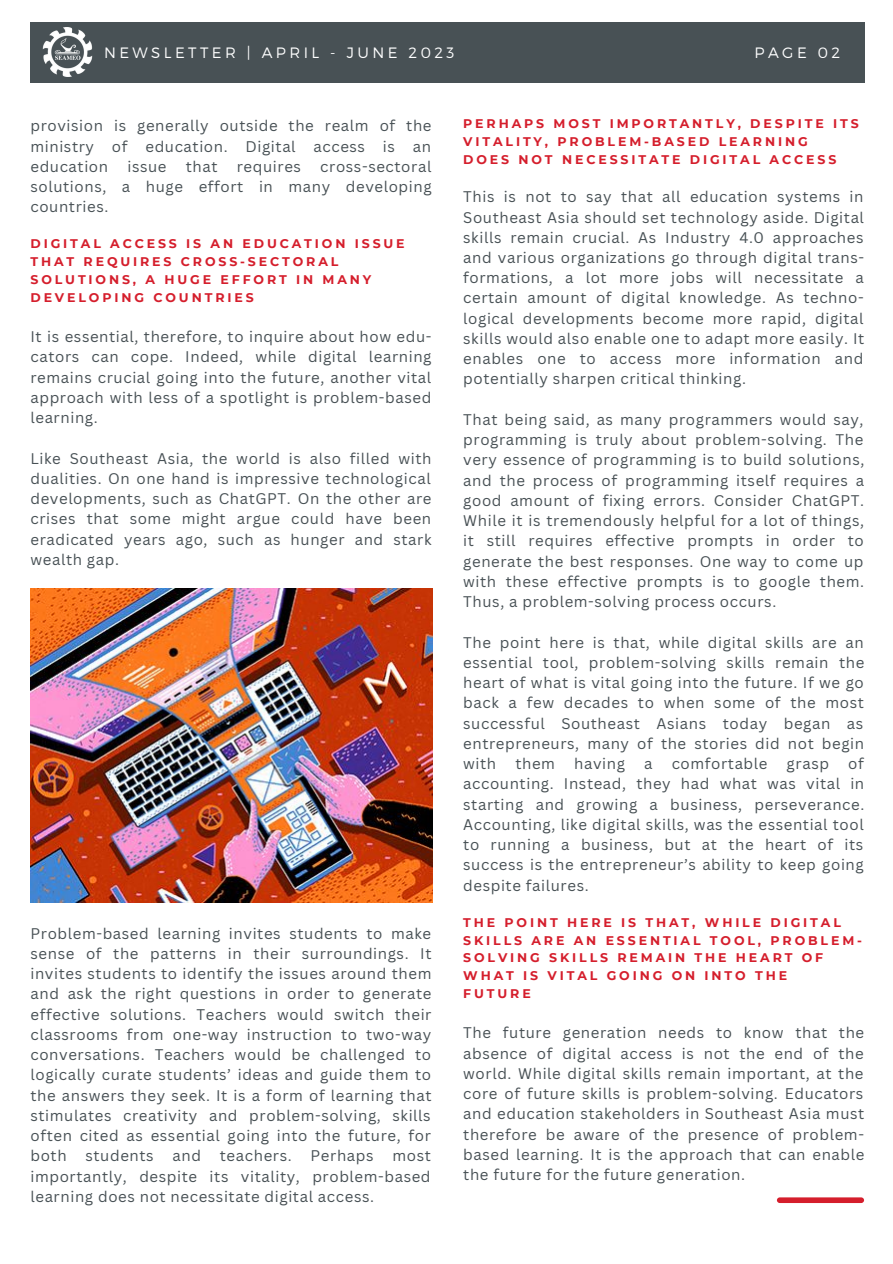
<style>
.page{position:relative;width:893px;height:1264px;background:#fff}
.page>*{position:absolute;margin:0;border:0;box-sizing:border-box;transform-origin:0 0}
.t1{font:15px/20.2px "Canva Sans";letter-spacing:.04em;color:#485155;text-align:justify}
.t2{font:300 15px "Montserrat";letter-spacing:.23em;color:#fff}
.t3{font:300 15px "Montserrat";letter-spacing:.23em;color:#fcf2e6}
.t4{font:700 12.45px/17.7px "Montserrat";letter-spacing:.23em;color:#d51e2c}
</style>
<div class="page">
<div style="left:30px;top:23px;width:835px;height:60px;background:#485155"></div>
<img style="left:30px;top:589px;width:402px;height:313px">
<div style="left:776px;top:1197px;width:88px;height:5px;background:#d51e2c;border-radius:3px"></div>
<img style="left:42px;top:28px;width:51px;height:48px">
<p class="t2" style="left:104px;top:43px;width:352px">NEWSLETTER | APRIL - JUNE 2023</p>
<p class="t3" style="left:754px;top:45px;width:54px">PAGE</p>
<p class="t2" style="left:817px;top:43px;width:24px">02</p>
<p class="t2" style="left:754px;top:43px;width:54px">PAGE</p>
<p class="t3" style="left:817px;top:45px;width:24px">02</p>
<p class="t1" style="left:30px;top:115px;width:402px">provision is generally outside the realm of the ministry of education. Digital access is an education</p>
<p class="t1" style="left:30px;top:156px;width:402px;text-indent:290px">cross-sectoral solutions, a huge effort in many developing countries.</p>
<p class="t4" style="left:30px;top:235px;width:376px">DIGITAL ACCESS IS AN EDUCATION ISSUE<br>THAT REQUIRES CROSS-SECTORAL<br>SOLUTIONS, A HUGE EFFORT IN MANY<br>DEVELOPING COUNTRIES</p>
<p class="t1" style="left:30px;top:326px;width:402px">It is essential, therefore, to inquire about how edu&shy;cators can cope. Indeed, while digital learning remains crucial going into the future, another vital approach with less of a spotlight is problem-based learning.</p>
<p class="t1" style="left:30px;top:447px;width:402px">Like Southeast Asia, the world is also filled with dualities. On one hand is impressive technological developments, such as ChatGPT. On the other are crises that some might argue could have been eradicated years ago, such as hunger and stark wealth gap.</p>
<p class="t1" style="left:127px;top:156px;width:41px">issue</p>
<p class="t1" style="left:186px;top:156px;width:33px">that</p>
<p class="t1" style="left:237px;top:156px;width:66px">requires</p>
<p class="t1" style="left:30px;top:922px;width:402px">Problem-based learning invites students to make sense of the patterns in their surroundings. It invites students to identify the issues around them and ask the right questions in order to generate effective solutions. Teachers would switch their classrooms from one-way instruction to two-way conversations. Teachers would be challenged to logically curate students’ ideas and guide them to the answers they seek. It is a form of learning that stimulates creativity and problem-solving, skills often cited as essential going into the future, for both</p>
<p class="t1" style="left:85px;top:1145px;width:70px">students</p>
<p class="t1" style="left:172px;top:1145px;width:30px">and</p>
<p class="t1" style="left:220px;top:1145px;width:73px">teachers.</p>
<p class="t1" style="left:310px;top:1145px;width:64px">Perhaps</p>
<p class="t1" style="left:30px;top:1145px;width:402px;text-indent:362px">most importantly, despite its vitality, problem-based learning does not necessitate digital access.</p>
<p class="t4" style="left:463px;top:115px;width:397px">PERHAPS MOST IMPORTANTLY, DESPITE ITS<br>VITALITY, PROBLEM-BASED LEARNING<br>DOES NOT NECESSITATE DIGITAL ACCESS</p>
<p class="t1" style="left:463px;top:186px;width:402px">This is not to say that all education systems in Southeast Asia should set technology aside. Digital skills remain crucial. As Industry 4.0 approaches and various organizations go through digital trans&shy;formations, a lot more jobs will necessitate a certain amount of digital knowledge. As techno&shy;logical developments become more rapid, digital skills would also enable one to adapt more easily. It enables one to access more information and potentially sharpen critical thinking.</p>
<p class="t1" style="left:463px;top:409px;width:402px">That being said, as many programmers would say, programming is truly about problem-solving. The very essence of programming is to build solutions, and the process of programming itself requires a good amount of fixing errors. Consider ChatGPT.<br>While it is tremendously helpful for a lot of things, it still requires effective prompts in order to generate the best responses. One way to come up with these effective prompts is to google them.<br>Thus, a problem-solving process occurs.</p>
<p class="t1" style="left:463px;top:631px;width:402px">The point here is that, while digital skills are an essential tool, problem-solving skills remain the heart of what is vital going into the future. If we go back a few decades to when some of the most successful Southeast Asians today began as entrepreneurs, many of the stories did not begin with</p>
<p class="t1" style="left:463px;top:753px;width:402px;text-indent:385px">of accounting. Instead, they had what was vital in starting and growing a business, perseverance.<br>Accounting, like digital skills, was the essential tool to running a business, but at the heart of its success is the entrepreneur’s ability to keep going despite failures.</p>
<p class="t4" style="left:463px;top:913px;width:400px">THE POINT HERE IS THAT, WHILE DIGITAL<br>SKILLS ARE AN ESSENTIAL TOOL, PROBLEM-<br>SOLVING SKILLS REMAIN THE HEART OF<br>WHAT IS VITAL GOING ON INTO THE<br>FUTURE</p>
<p class="t1" style="left:463px;top:1022px;width:402px">The future generation needs to know that the absence of digital access is not the end of the world. While digital skills remain important, at the core of future skills is problem-solving. Educators and education stakeholders in Southeast Asia must therefore be aware of the presence of problem&shy;based learning. It is the approach that can enable the future for the future generation.</p>
<p class="t1" style="left:515px;top:753px;width:41px">them</p>
<p class="t1" style="left:574px;top:753px;width:52px">having</p>
<p class="t1" style="left:644px;top:753px;width:10px">a</p>
<p class="t1" style="left:671px;top:753px;width:97px">comfortable</p>
<p class="t1" style="left:786px;top:753px;width:44px">grasp</p>
</div>
